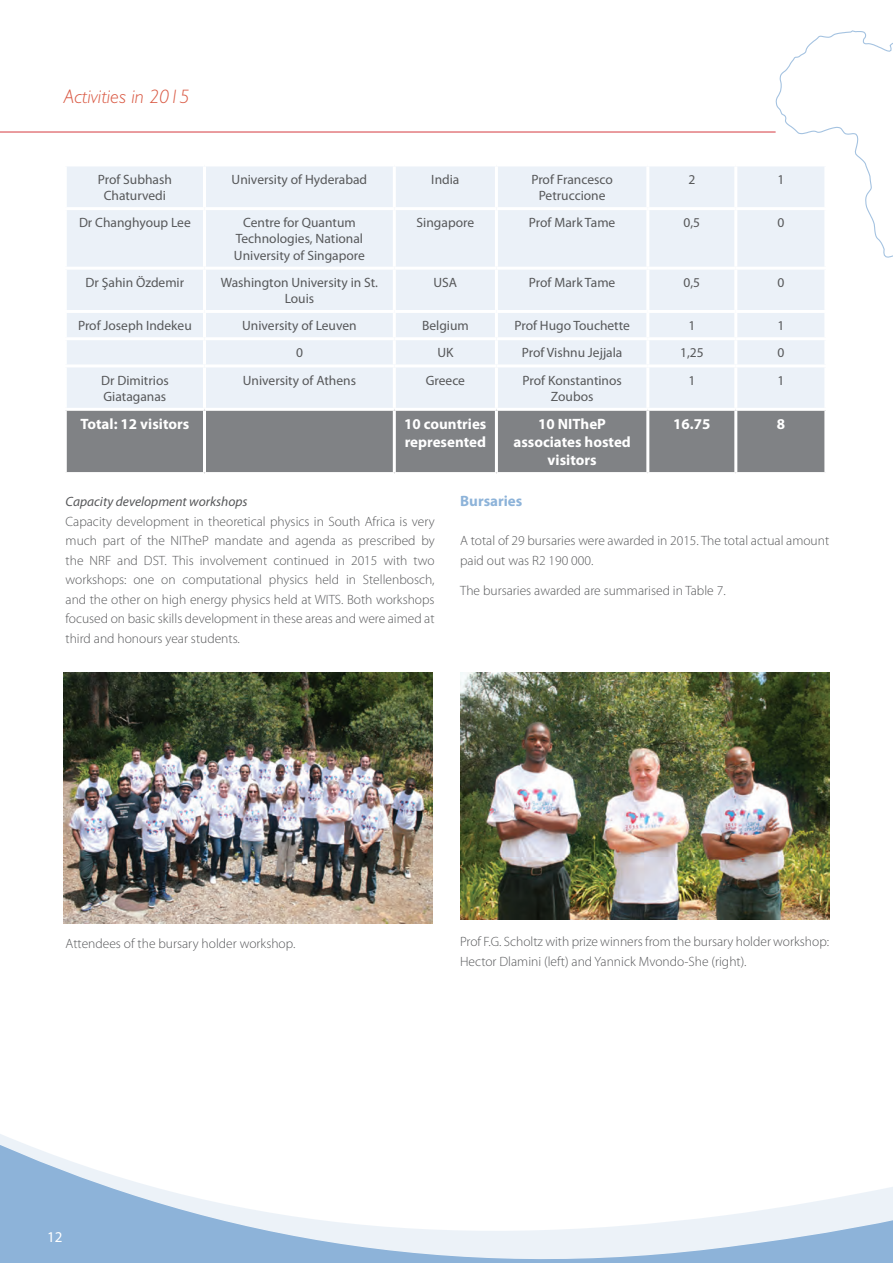
<style>
.page{position:relative;width:893px;height:1263px;background:#fff}
.page>*{position:absolute;margin:0;border:0;box-sizing:border-box;transform-origin:0 0}
.t1{font:italic 300 19.5px "Gill Sans Std";color:#d95842}
.t2{font:700 15px/18px "Myriad Pro";color:#fff}
.t3{font:700 15px "Myriad Pro";color:#8db3d9}
.t4{font:15px "Myriad Pro";color:#fff}
.t5{font:300 13.5px/19.5px "Myriad Pro";color:#57585a}
.t6{font:13.5px/16.2px "Myriad Pro";color:#57585a;text-align:center}
.t7{font:italic 13.5px "Myriad Pro";color:#57585a}
</style>
<div class="page">
<svg style="left:0;top:1134px;width:893px;height:129px"></svg>
<hr style="left:0;top:131px;width:776px;height:2px;background:#d1232a">
<div style="left:67px;top:166px;width:757px;height:242px;background:#ebf1f8"></div>
<svg style="left:648px;top:30px;width:245px;height:237px"></svg>
<div style="left:67px;top:411px;width:757px;height:61px;background:#808285"></div>
<hr style="left:203px;top:166px;width:3px;height:41px;background:#fff">
<hr style="left:393px;top:166px;width:3px;height:41px;background:#fff">
<hr style="left:495px;top:166px;width:3px;height:41px;background:#fff">
<hr style="left:648px;top:163px;width:88px;height:3px;background:#fff">
<hr style="left:646px;top:166px;width:3px;height:41px;background:#fff">
<hr style="left:736px;top:163px;width:91px;height:3px;background:#fff">
<hr style="left:734px;top:166px;width:3px;height:41px;background:#fff">
<hr style="left:824px;top:166px;width:3px;height:41px;background:#fff">
<hr style="left:64px;top:207px;width:140px;height:3px;background:#fff">
<hr style="left:204px;top:207px;width:190px;height:3px;background:#fff">
<hr style="left:203px;top:210px;width:3px;height:57px;background:#fff">
<hr style="left:394px;top:207px;width:102px;height:3px;background:#fff">
<hr style="left:393px;top:210px;width:3px;height:57px;background:#fff">
<hr style="left:496px;top:207px;width:152px;height:3px;background:#fff">
<hr style="left:495px;top:210px;width:3px;height:57px;background:#fff">
<hr style="left:648px;top:207px;width:88px;height:3px;background:#fff">
<hr style="left:646px;top:210px;width:3px;height:57px;background:#fff">
<hr style="left:736px;top:207px;width:91px;height:3px;background:#fff">
<hr style="left:734px;top:210px;width:3px;height:57px;background:#fff">
<hr style="left:824px;top:210px;width:3px;height:57px;background:#fff">
<hr style="left:64px;top:267px;width:140px;height:3px;background:#fff">
<hr style="left:204px;top:267px;width:190px;height:3px;background:#fff">
<hr style="left:203px;top:270px;width:3px;height:40px;background:#fff">
<hr style="left:394px;top:267px;width:102px;height:3px;background:#fff">
<hr style="left:393px;top:270px;width:3px;height:40px;background:#fff">
<hr style="left:496px;top:267px;width:152px;height:3px;background:#fff">
<hr style="left:495px;top:270px;width:3px;height:40px;background:#fff">
<hr style="left:648px;top:267px;width:88px;height:3px;background:#fff">
<hr style="left:646px;top:270px;width:3px;height:40px;background:#fff">
<hr style="left:736px;top:267px;width:91px;height:3px;background:#fff">
<hr style="left:734px;top:270px;width:3px;height:40px;background:#fff">
<hr style="left:64px;top:310px;width:140px;height:3px;background:#fff">
<hr style="left:204px;top:310px;width:190px;height:3px;background:#fff">
<hr style="left:203px;top:313px;width:3px;height:24px;background:#fff">
<hr style="left:394px;top:310px;width:102px;height:3px;background:#fff">
<hr style="left:393px;top:313px;width:3px;height:24px;background:#fff">
<hr style="left:496px;top:310px;width:152px;height:3px;background:#fff">
<hr style="left:495px;top:313px;width:3px;height:24px;background:#fff">
<hr style="left:648px;top:310px;width:88px;height:3px;background:#fff">
<hr style="left:646px;top:313px;width:3px;height:24px;background:#fff">
<hr style="left:736px;top:310px;width:91px;height:3px;background:#fff">
<hr style="left:734px;top:313px;width:3px;height:24px;background:#fff">
<hr style="left:64px;top:337px;width:140px;height:3px;background:#fff">
<hr style="left:204px;top:337px;width:190px;height:3px;background:#fff">
<hr style="left:203px;top:340px;width:3px;height:24px;background:#fff">
<hr style="left:394px;top:337px;width:102px;height:3px;background:#fff">
<hr style="left:393px;top:340px;width:3px;height:24px;background:#fff">
<hr style="left:496px;top:337px;width:152px;height:3px;background:#fff">
<hr style="left:495px;top:340px;width:3px;height:24px;background:#fff">
<hr style="left:648px;top:337px;width:88px;height:3px;background:#fff">
<hr style="left:646px;top:340px;width:3px;height:24px;background:#fff">
<hr style="left:736px;top:337px;width:91px;height:3px;background:#fff">
<hr style="left:734px;top:340px;width:3px;height:24px;background:#fff">
<hr style="left:64px;top:364px;width:140px;height:3px;background:#fff">
<hr style="left:204px;top:364px;width:190px;height:3px;background:#fff">
<hr style="left:203px;top:367px;width:3px;height:41px;background:#fff">
<hr style="left:394px;top:364px;width:102px;height:3px;background:#fff">
<hr style="left:393px;top:367px;width:3px;height:41px;background:#fff">
<hr style="left:496px;top:364px;width:152px;height:3px;background:#fff">
<hr style="left:495px;top:367px;width:3px;height:41px;background:#fff">
<hr style="left:648px;top:364px;width:88px;height:3px;background:#fff">
<hr style="left:646px;top:367px;width:3px;height:41px;background:#fff">
<hr style="left:736px;top:364px;width:91px;height:3px;background:#fff">
<hr style="left:734px;top:367px;width:3px;height:41px;background:#fff">
<hr style="left:203px;top:411px;width:3px;height:61px;background:#fff">
<hr style="left:393px;top:411px;width:3px;height:61px;background:#fff">
<hr style="left:495px;top:411px;width:3px;height:61px;background:#fff">
<hr style="left:646px;top:411px;width:3px;height:61px;background:#fff">
<hr style="left:734px;top:411px;width:3px;height:61px;background:#fff">
<img style="left:460px;top:672px;width:369px;height:247px">
<img style="left:64px;top:672px;width:369px;height:252px">
<h1 class="t1" style="left:64px;top:86px;width:128px">Activities in 2015</h1>
<p class="t6" style="left:98px;top:171px;width:76px">Prof Subhash<br>Chaturvedi</p>
<p class="t6" style="left:232px;top:171px;width:137px">University of Hyderabad</p>
<p class="t6" style="left:431px;top:171px;width:30px">I ndia</p>
<p class="t6" style="left:531px;top:171px;width:83px">Prof Francesco<br>Petruccione</p>
<p class="t6" style="left:688px;top:171px;width:8px">2</p>
<p class="t6" style="left:777px;top:171px;width:8px">1</p>
<p class="t6" style="left:79px;top:214px;width:113px">Dr Changhyoup Lee</p>
<p class="t6" style="left:234px;top:214px;width:132px">Centre for Quantum<br>Technologies, National<br>University of Singapore</p>
<p class="t6" style="left:417px;top:214px;width:59px">Singapore</p>
<p class="t6" style="left:529px;top:214px;width:88px">Prof Mark Tame</p>
<p class="t6" style="left:683px;top:214px;width:18px">0,5</p>
<p class="t6" style="left:777px;top:214px;width:8px">0</p>
<p class="t6" style="left:86px;top:274px;width:100px">Dr Şahin Özdemir</p>
<p class="t6" style="left:221px;top:274px;width:159px">Washington University in St.<br>Louis</p>
<p class="t6" style="left:434px;top:274px;width:25px">US A</p>
<p class="t6" style="left:529px;top:274px;width:88px">Prof Mark Tame</p>
<p class="t6" style="left:684px;top:274px;width:18px">0,5</p>
<p class="t6" style="left:777px;top:274px;width:8px">0</p>
<p class="t6" style="left:78px;top:317px;width:115px">Prof Joseph I ndekeu</p>
<p class="t6" style="left:242px;top:317px;width:116px">University of Leuven</p>
<p class="t6" style="left:422px;top:317px;width:48px">Belgium</p>
<p class="t6" style="left:514px;top:317px;width:117px">Prof Hugo Touchette</p>
<p class="t6" style="left:688px;top:317px;width:8px">1</p>
<p class="t6" style="left:777px;top:317px;width:8px">1</p>
<p class="t6" style="left:296px;top:344px;width:8px">0</p>
<p class="t6" style="left:437px;top:344px;width:9px">UK</p>
<p class="t6" style="left:522px;top:344px;width:102px">Prof Vishnu Jejjala</p>
<p class="t6" style="left:680px;top:344px;width:25px">1,25</p>
<p class="t6" style="left:777px;top:344px;width:8px">0</p>
<p class="t6" style="left:101px;top:372px;width:69px;text-align:left">Dr Dimitrios<br>Giataganas</p>
<p class="t6" style="left:243px;top:372px;width:115px">University of Athens</p>
<p class="t6" style="left:426px;top:372px;width:41px">Greece</p>
<p class="t6" style="left:523px;top:372px;width:101px">Prof Konstantinos<br>Zoubos</p>
<p class="t6" style="left:688px;top:372px;width:8px">1</p>
<p class="t6" style="left:777px;top:372px;width:8px">1</p>
<p class="t2" style="left:80px;top:414px;width:110px">Total: 12 visitors</p>
<p class="t2" style="left:404px;top:414px;width:84px">10 countries represented</p>
<p class="t2" style="left:513px;top:414px;width:119px;text-align:center">10 NITheP associates hosted visitors</p>
<p class="t2" style="left:673px;top:414px;width:39px">16.75</p>
<p class="t2" style="left:777px;top:414px;width:10px">8</p>
<p class="t7" style="left:66px;top:494px;width:183px">Capacity development workshops</p>
<p class="t5" style="left:66px;top:512px;width:371px;text-align:justify">Capacity development in theoretical physics in South Africa is very much part of the NITheP mandate and agenda as prescribed by the NRF and DST. This involvement continued in 2015 with two workshops: one on computational physics held in Stellenbosch, and the other on high energy physics held at WITS. Both workshops focused on basic skills development in these areas and were aimed at third and honours year students.</p>
<p class="t3" style="left:460px;top:492px;width:64px">Bursaries</p>
<p class="t5" style="left:460px;top:531px;width:371px">A total of 29 bursaries were awarded in 2015. The total actual amount paid out was R2 190 000.</p>
<p class="t5" style="left:460px;top:581px;width:267px">The bursaries awarded are summarised in Table 7.</p>
<p class="t5" style="left:66px;top:934px;width:231px">Attendees of the bursary holder workshop.</p>
<p class="t4" style="left:47px;top:1228px;width:17px">12</p>
<p class="t5" style="left:460px;top:932px;width:371px">Prof F.G. Scholtz with prize winners from the bursary holder workshop:<br>Hector Dlamini (left) and Yannick Mvondo-She (right).</p>
</div>
